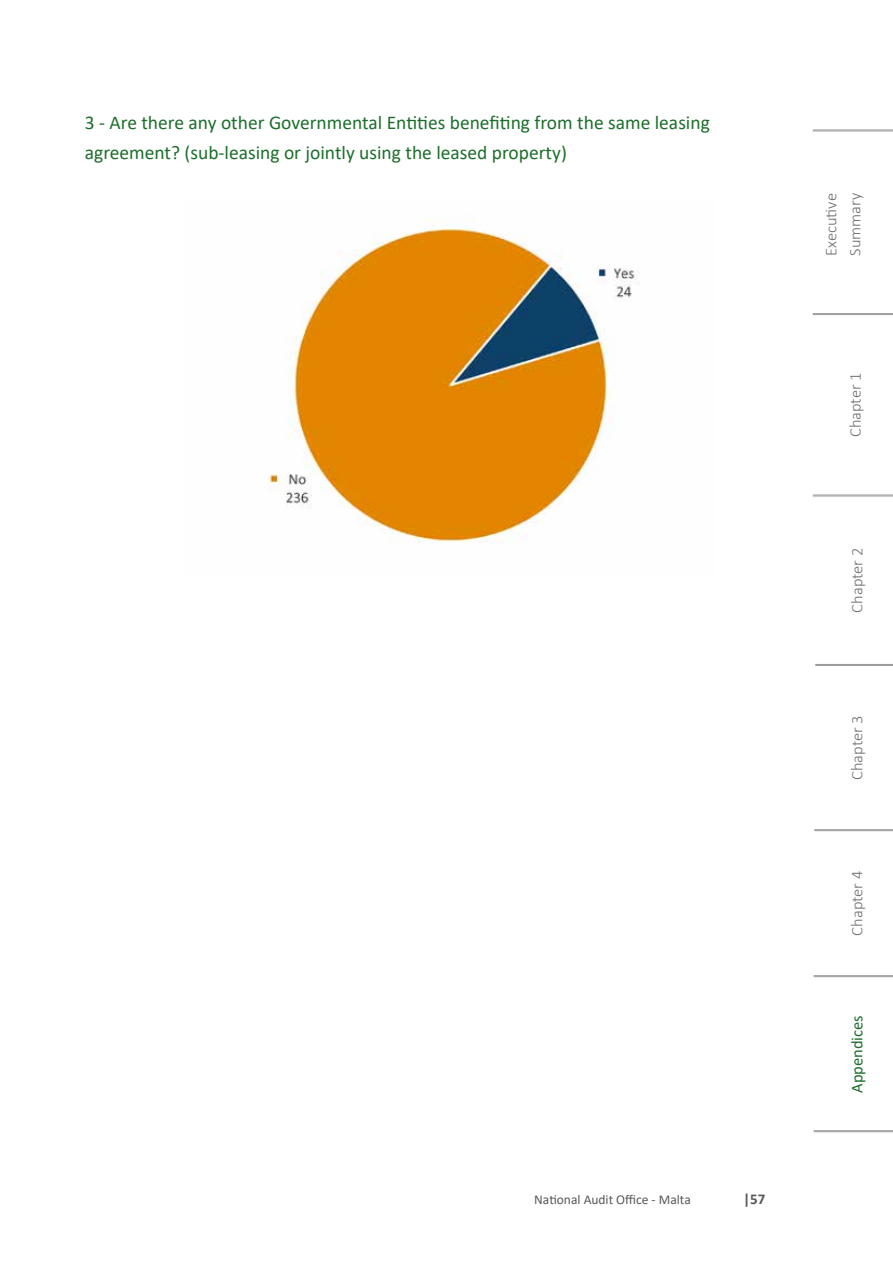
<style>
.page{position:relative;width:893px;height:1263px;background:#fff}
.page>*{position:absolute;margin:0;border:0;box-sizing:border-box;transform-origin:0 0}
.t1{font:19.5px/30px "Calibri";color:#1c6e2b}
.t2{font:300 16.5px/24px "Calibri";color:#6d6e71}
.t3{font:16.5px "Calibri";color:#1c6e2b}
.t4{font:13.5px "Calibri";color:#58595b}
.s1{font-size:16.5px;color:#fff}
.s2{font-weight:700;font-size:16.5px;color:#fff}
.s3{font-weight:700;font-size:15px}
</style>
<div class="page">
<hr style="left:813px;top:313px;width:80px;height:1px;background:#97999c">
<hr style="left:813px;top:314px;width:80px;height:1px;background:#97999c">
<hr style="left:813px;top:495px;width:80px;height:1px;background:#97999c">
<hr style="left:813px;top:496px;width:80px;height:1px;background:#97999c">
<hr style="left:815px;top:664px;width:78px;height:1px;background:#97999c">
<hr style="left:815px;top:665px;width:78px;height:1px;background:#97999c">
<hr style="left:814px;top:829px;width:79px;height:1px;background:#97999c">
<hr style="left:814px;top:830px;width:79px;height:1px;background:#97999c">
<hr style="left:813px;top:130px;width:80px;height:1px;background:#97999c">
<hr style="left:813px;top:131px;width:80px;height:1px;background:#97999c">
<hr style="left:814px;top:975px;width:79px;height:1px;background:#97999c">
<hr style="left:814px;top:976px;width:79px;height:1px;background:#97999c">
<hr style="left:814px;top:1130px;width:79px;height:1px;background:#97999c">
<hr style="left:814px;top:1131px;width:79px;height:1px;background:#97999c">
<img style="left:269px;top:218px;width:371px;height:325px">
<p class="t1" style="left:85px;top:107px;width:626px">3 - Are there any other Governmental Entities benefiting from the same leasing agreement? (sub-leasing or jointly using the leased property)</p>
<p class="t4" style="left:534px;top:1190px;width:233px">National Audit Office - Malta <span class="s1">\|</span> <span class="s2">\\</span><span class="s3">|57</span></p>
<p class="t2" style="left:819px;top:256px;width:64px;rotate:-90deg">Executive<br>Summary</p>
<p class="t2" style="left:843px;top:437px;width:66px;rotate:-90deg">Chapter 1</p>
<p class="t2" style="left:845px;top:613px;width:66px;rotate:-90deg">Chapter 2</p>
<p class="t2" style="left:845px;top:780px;width:66px;rotate:-90deg">Chapter 3</p>
<p class="t2" style="left:845px;top:935px;width:66px;rotate:-90deg">Chapter 4</p>
<p class="t3" style="left:845px;top:1093px;width:79px;rotate:-90deg">Appendices</p>
</div>
